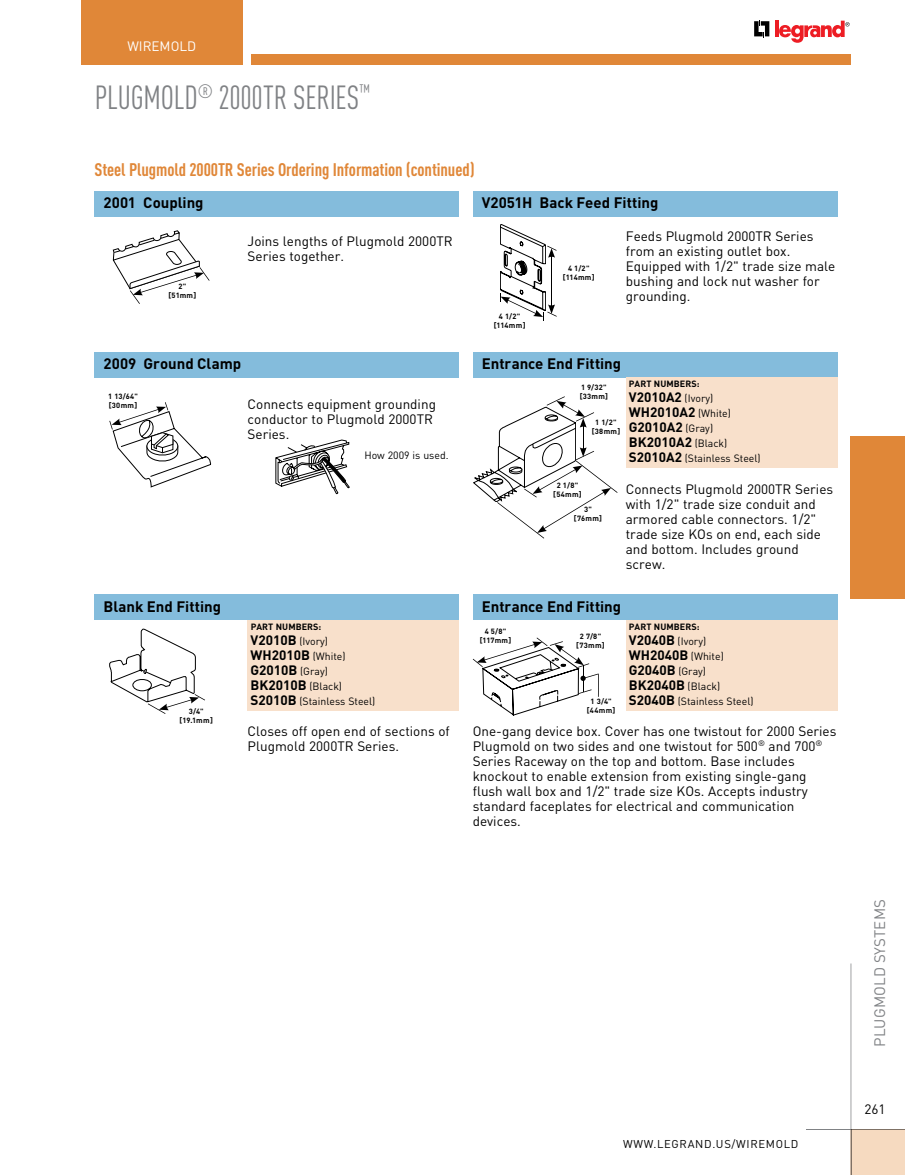
<style>
.page{position:relative;width:905px;height:1175px;background:#fff}
.page>*{position:absolute;margin:0;border:0;box-sizing:border-box;transform-origin:0 0}
.t1{font:condensed 33px "DIN Pro";letter-spacing:-.005em;color:#808285;scale:.95 1}
.t2{font:700 condensed 18px "DIN Pro";letter-spacing:-.005em;color:#e08738}
.t3{font:700 15px "DIN Pro";color:#000}
.t4{font:15px "DIN Pro";letter-spacing:.01em;color:#808285}
.t5{font:13.5px/15px "DIN Pro";color:#000}
.t6{font:700 13.5px/15px "DIN Pro";color:#000}
.t7{font:13.5px "DIN Pro";color:#fff}
.t8{font:11.25px "DIN Pro";letter-spacing:.06em;color:#000}
.t9{font:10.5px "DIN Pro";color:#000}
.t10{font:700 9px "DIN Pro";letter-spacing:.01em;color:#000}
.t11{font:700 7.5px/9px "DIN Pro";letter-spacing:.04em;color:#000;text-align:center}
.s1{font-weight:400;font-size:10.5px}
.s2{font-weight:700;font-size:13.5px}
</style>
<div class="page">
<div style="left:850px;top:1129px;width:54px;height:45px;background:#f6dac0"></div>
<div style="left:81px;top:0;width:161px;height:65px;background:#e08738"></div>
<hr style="left:851px;top:1128px;width:53px;height:1px;background:#808285">
<hr style="left:851px;top:1129px;width:53px;height:1px;background:#7f7165">
<hr style="left:806px;top:1128px;width:44px;height:1px;background:#808285">
<div style="left:850px;top:436px;width:54px;height:162px;background:#e08738"></div>
<div style="left:252px;top:54px;width:598px;height:11px;background:#e08738"></div>
<svg style="left:775px;top:21px;width:3px;height:16px"></svg>
<svg style="left:779px;top:21px;width:70px;height:22px"></svg>
<svg style="left:754px;top:20px;width:15px;height:18px"></svg>
<hr style="left:850px;top:963px;width:1px;height:165px;background:#808285">
<hr style="left:850px;top:1129px;width:1px;height:45px;background:#7f7165">
<div style="left:94px;top:191px;width:365px;height:25px;background:#84bcdc"></div>
<svg style="left:113px;top:230px;width:96px;height:74px"></svg>
<div style="left:94px;top:352px;width:365px;height:25px;background:#84bcdc"></div>
<svg style="left:109px;top:402px;width:102px;height:85px"></svg>
<svg style="left:275px;top:439px;width:74px;height:55px"></svg>
<div style="left:94px;top:594px;width:365px;height:25px;background:#84bcdc"></div>
<div style="left:248px;top:619px;width:211px;height:91px;background:#f8e0cb"></div>
<svg style="left:109px;top:629px;width:96px;height:85px"></svg>
<div style="left:472px;top:191px;width:365px;height:25px;background:#84bcdc"></div>
<svg style="left:500px;top:224px;width:56px;height:97px"></svg>
<div style="left:472px;top:352px;width:365px;height:25px;background:#84bcdc"></div>
<div style="left:626px;top:377px;width:211px;height:91px;background:#f8e0cb"></div>
<svg style="left:473px;top:396px;width:144px;height:142px"></svg>
<svg style="left:473px;top:637px;width:126px;height:78px"></svg>
<div style="left:472px;top:594px;width:365px;height:25px;background:#84bcdc"></div>
<div style="left:626px;top:619px;width:211px;height:91px;background:#f8e0cb"></div>
<p class="t7" style="left:127px;top:37px;width:70px">WIREMOLD</p>
<h1 class="t1" style="left:95px;top:78px;width:291px">PLUGMOLD<sup>®</sup> 2000TR SERIES<sup>™</sup></h1>
<h2 class="t2" style="left:94px;top:158px;width:381px">Steel Plugmold 2000TR Series Ordering Information (continued)</h2>
<p class="t3" style="left:104px;top:193px;width:102px">2001 Coupling</p>
<p class="t11" style="left:168px;top:282px;width:29px">2" [51mm]</p>
<p class="t5" style="left:248px;top:233px;width:206px">Joins lengths of Plugmold 2000TR<br>Series together.</p>
<p class="t3" style="left:482px;top:193px;width:178px">V2051H Back Feed Fitting</p>
<p class="t5" style="left:626px;top:228px;width:211px">Feeds Plugmold 2000TR Series from an existing outlet box.<br>Equipped with 1/2" trade size male bushing and lock nut washer for grounding.</p>
<p class="t11" style="left:494px;top:311px;width:33px">4 1/2" [114mm]</p>
<p class="t11" style="left:563px;top:263px;width:33px">4 1/2" [114mm]</p>
<p class="t3" style="left:104px;top:353px;width:139px">2009 Ground Clamp</p>
<p class="t11" style="left:108px;top:391px;width:31px;text-align:left">1 13/64" [30mm]</p>
<p class="t5" style="left:247px;top:395px;width:190px">Connects equipment grounding conductor to Plugmold 2000TR<br>Series.</p>
<p class="t9" style="left:364px;top:448px;width:86px">How 2009 is used.</p>
<p class="t3" style="left:482px;top:353px;width:141px">Entrance End Fitting</p>
<p class="t10" style="left:629px;top:378px;width:72px">PART NUMBERS:</p>
<p class="t6" style="left:628px;top:389px;width:103px">V2010A2 <span class="s1">(Ivory)<br></span>WH2010A2 <span class="s1">(White)<br></span>G2010A2 <span class="s1">(Gray)<br></span>BK2010A2 <span class="s1">(Black)</span></p>
<p class="t9" style="left:628px;top:451px;width:133px"><span class="s2">S2010A2</span> (Stainless Steel)</p>
<p class="t5" style="left:626px;top:480px;width:209px">Connects Plugmold 2000TR Series with 1/2" trade size conduit and armored cable connectors. 1/2" trade size KOs on end, each side and bottom. Includes ground screw.</p>
<p class="t11" style="left:579px;top:382px;width:30px;text-align:left">1 9/32" [33mm]</p>
<p class="t11" style="left:591px;top:417px;width:30px">1 1/2" [38mm]</p>
<p class="t11" style="left:553px;top:481px;width:30px">2 1/8" [54mm]</p>
<p class="t11" style="left:574px;top:504px;width:30px">3" [76mm]</p>
<p class="t3" style="left:104px;top:596px;width:119px">Blank End Fitting</p>
<p class="t3" style="left:482px;top:596px;width:141px">Entrance End Fitting</p>
<p class="t11" style="left:179px;top:706px;width:35px">3/4" [19.1mm]</p>
<p class="t10" style="left:251px;top:620px;width:72px">PART NUMBERS:</p>
<p class="t9" style="left:250px;top:633px;width:79px"><span class="s2">V2010B</span> (Ivory)</p>
<p class="t6" style="left:250px;top:646px;width:96px">WH2010B <span class="s1">(White)<br></span>G2010B <span class="s1">(Gray)<br></span>BK2010B <span class="s1">(Black)</span></p>
<p class="t9" style="left:250px;top:693px;width:126px"><span class="s2">S2010B</span> (Stainless Steel)</p>
<p class="t5" style="left:248px;top:723px;width:204px">Closes off open end of sections of<br>Plugmold 2000TR Series.</p>
<p class="t11" style="left:480px;top:627px;width:33px">4 5/8" [117mm]</p>
<p class="t11" style="left:576px;top:631px;width:30px">2 7/8" [73mm]</p>
<p class="t11" style="left:587px;top:697px;width:30px">1 3/4" [44mm]</p>
<p class="t10" style="left:629px;top:620px;width:72px">PART NUMBERS:</p>
<p class="t9" style="left:628px;top:633px;width:79px"><span class="s2">V2040B</span> (Ivory)</p>
<p class="t6" style="left:628px;top:646px;width:96px">WH2040B <span class="s1">(White)<br></span>G2040B <span class="s1">(Gray)<br></span>BK2040B <span class="s1">(Black)</span></p>
<p class="t9" style="left:628px;top:693px;width:126px"><span class="s2">S2040B</span> (Stainless Steel)</p>
<p class="t5" style="left:472px;top:723px;width:365px">One-gang device box. Cover has one twistout for 2000 Series Plugmold on two sides and one twistout for 500<sup>®</sup> and 700<sup>® </sup>Series Raceway on the top and bottom. Base includes knockout to enable extension from existing single-gang flush wall box and 1/2" trade size KOs. Accepts industry standard faceplates for electrical and communication devices.</p>
<p class="t8" style="left:623px;top:1135px;width:177px">WWW.LEGRAND.US/WIREMOLD</p>
<p class="t4" style="left:869px;top:1046px;width:149px;rotate:-90deg">PLUGMOLD SYSTEMS</p>
<p class="t5" style="left:864px;top:1100px;width:23px">261</p>
</div>
